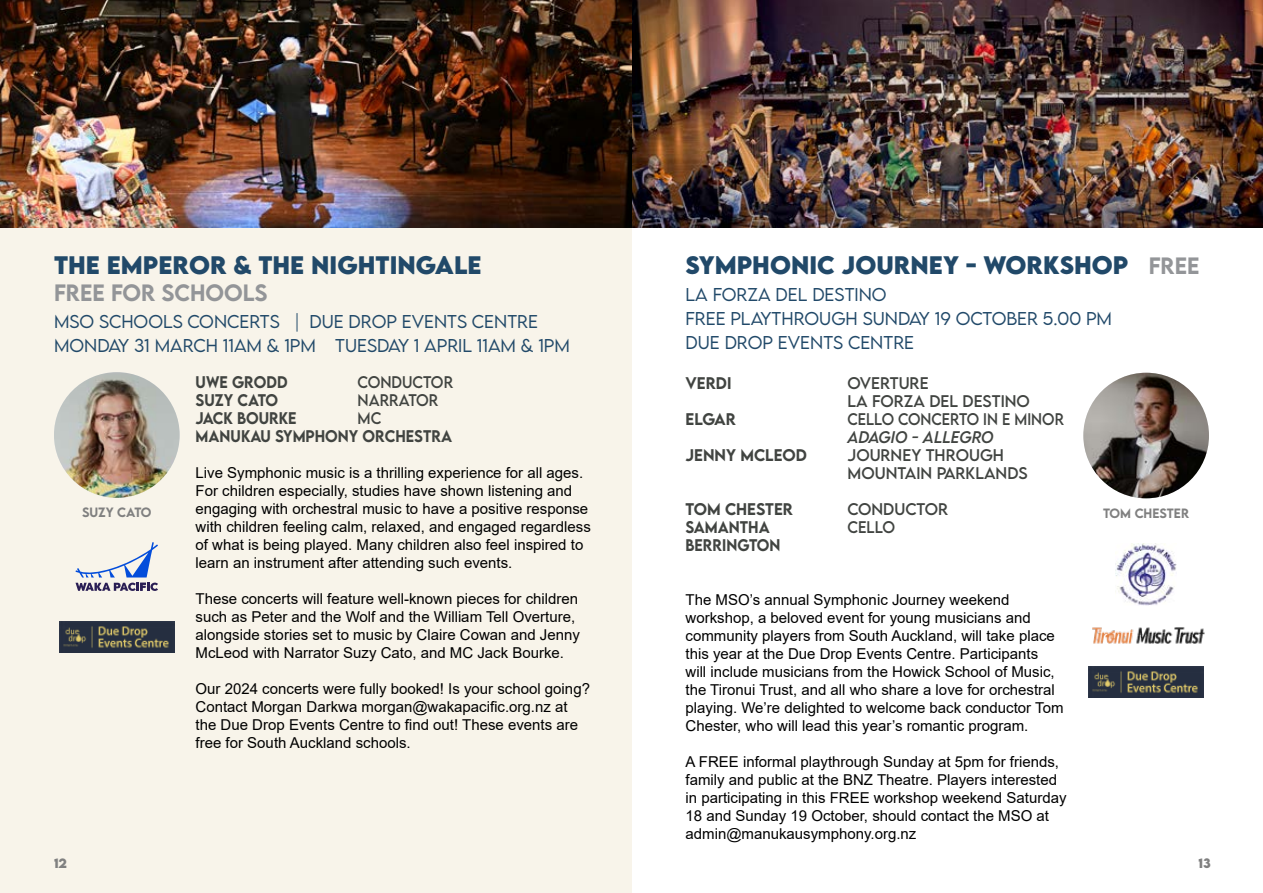
<style>
.page{position:relative;width:1263px;height:893px;background:#fff}
.page>*{position:absolute;margin:0;border:0;box-sizing:border-box;transform-origin:0 0}
.t1{font:700 22.5px "LEMONMILK";color:#214969}
.t2{font:500 21px "LEMONMILK";color:#939598}
.t3{font:300 16.5px/24px "LEMONMILK";color:#214969}
.t4{font:15px/18px "Arial";color:#000}
.t5{font:500 15px "LEMONMILK";color:#414441;scale:.95 1}
.t6{font:15px/18px "LEMONMILK";color:#414441}
.t7{font:500 15px "LEMONMILK";color:#414441}
.t8{font:15px "LEMONMILK";color:#414441;scale:.95 1}
.t9{font:15px "LEMONMILK";color:#414441;scale:.93 1}
.t10{font:italic 15px "LEMONMILK";color:#414441}
.t11{font:500 12px "LEMONMILK";color:#808080}
.t12{font:700 12px "LEMONMILK";color:#808080}
.s1{font-weight:500;font-size:21px;color:#939598}
</style>
<div class="page">
<div style="left:0;top:0;width:631px;height:893px;background:#f8f4ea"></div>
<img style="left:54px;top:372px;width:126px;height:126px;border-radius:63px">
<img style="left:1083px;top:373px;width:126px;height:125px;border-radius:63px">
<img style="left:1116px;top:543px;width:60px;height:62px">
<img style="left:1092px;top:627px;width:113px;height:17px">
<img style="left:1088px;top:667px;width:116px;height:30px">
<img style="left:0;top:0;width:1263px;height:228px">
<img style="left:59px;top:622px;width:116px;height:30px">
<svg style="left:76px;top:542px;width:82px;height:35px"></svg>
<svg style="left:76px;top:583px;width:82px;height:8px"></svg>
<h1 class="t1" style="left:54px;top:249px;width:429px">THE EMPEROR &amp; THE NIGHTINGALE</h1>
<h2 class="t2" style="left:54px;top:278px;width:73px">FREE FOR</h2>
<h2 class="t2" style="left:162px;top:278px;width:16px">SCHOOLS</h2>
<p class="t3" style="left:54px;top:309px;width:94px">MSO SCHOOL</p>
<p class="t3" style="left:173px;top:309px;width:367px">S CONCERTS | DUE DROP EVENTS CENTRE</p>
<p class="t3" style="left:54px;top:333px;width:55px">MONDAY</p>
<p class="t3" style="left:134px;top:333px;width:49px">31 MARCH</p>
<p class="t3" style="left:223px;top:333px;width:80px">11AM &amp; 1PM</p>
<p class="t3" style="left:335px;top:333px;width:44px">TUESDAY</p>
<p class="t3" style="left:414px;top:333px;width:143px">1 APRIL 11AM &amp; 1PM</p>
<h1 class="t1" style="left:685px;top:249px;width:516px">SYMPHONIC JOURNEY - WORKSHOP <span class="s1">FREE</span></h1>
<p class="t3" style="left:685px;top:282px;width:428px">LA FORZA DEL DESTINO<br>FREE PLAYTHROUGH SUN DAY 19 OCTOBER 5.00 PM<br>DUE DROP EVEN</p>
<p class="t3" style="left:823px;top:330px;width:90px">TS CENTRE</p>
<p class="t5" style="left:196px;top:373px;width:98px">UWE GRODD</p>
<p class="t8" style="left:358px;top:373px;width:23px">CONDUCTOR</p>
<p class="t5" style="left:196px;top:391px;width:88px">SUZY CATO</p>
<p class="t8" style="left:358px;top:391px;width:24px">NARRATOR</p>
<p class="t5" style="left:196px;top:409px;width:108px">JACK BOURKE</p>
<p class="t8" style="left:358px;top:409px;width:26px">MC</p>
<p class="t5" style="left:196px;top:427px;width:272px">MANUKAU SYMPHONY ORCHESTRA</p>
<p class="t4" style="left:196px;top:464px;width:397px">Live Symphonic music is a thrilling experience for all ages.<br>For children especially, studies have shown listening and engaging with orchestral music to have a positive response with children feeling calm, relaxed, and engaged regardless of what is being played. Many children also feel inspired to learn an instrument after attending such events.</p>
<p class="t4" style="left:196px;top:590px;width:386px">These concerts will feature well-known pieces for children such as Peter and the Wolf and the William Tell Overture, alongside stories set to music by Claire Cowan and Jenny McLeod with Narrator Suzy Cato, and MC Jack Bourke.</p>
<p class="t4" style="left:196px;top:680px;width:396px">Our 2024 concerts were fully booked! Is your school going?<br>Contact Morgan Darkwa morgan@wakapacific.org.nz at the Due Drop Events Centre to find out! These events are free for South Auckland schools.</p>
<p class="t7" style="left:685px;top:373px;width:47px">VERDI</p>
<p class="t6" style="left:847px;top:374px;width:184px">OVERTURE<br>LA FORZA DEL DESTINO</p>
<p class="t7" style="left:685px;top:409px;width:52px">ELGAR</p>
<p class="t9" style="left:847px;top:409px;width:234px">CELLO CONCERTO IN E MINOR</p>
<p class="t10" style="left:847px;top:427px;width:137px">ADAGIO - ALLEGRO</p>
<p class="t7" style="left:685px;top:445px;width:123px">JENNY MCLEOD</p>
<p class="t6" style="left:847px;top:446px;width:182px">JOURNEY THROUGH<br>MOUNTAIN PARKLANDS</p>
<p class="t7" style="left:685px;top:499px;width:109px">TOM CHESTER</p>
<p class="t6" style="left:847px;top:500px;width:22px">CONDUCTOR</p>
<p class="t5" style="left:685px;top:517px;width:90px">SAMANTHA</p>
<p class="t8" style="left:847px;top:517px;width:11px">CELLO</p>
<p class="t5" style="left:685px;top:535px;width:102px">BERRINGTON</p>
<p class="t11" style="left:82px;top:504px;width:71px">SUZY CATO</p>
<p class="t11" style="left:1103px;top:505px;width:88px">TOM CHESTER</p>
<p class="t4" style="left:685px;top:591px;width:379px">The MSO’s annual Symphonic Journey weekend workshop, a beloved event for young musicians and community players from South Auckland, will take place this year at the Due Drop Events Centre. Participants<br>will include musicians from the Howick School of Music, the Tironui Trust, and all who share a love for orchestral playing. We’re delighted to welcome back conductor Tom Chester, who will lead this year’s romantic program.</p>
<p class="t4" style="left:685px;top:753px;width:382px">A FREE informal playthrough Sunday at 5pm for friends, family and public at the BNZ Theatre. Players interested in participating in this FREE workshop weekend Saturday 18 and Sunday 19 October, should contact the MSO at admin@manukausymphony.org.nz</p>
<p class="t12" style="left:54px;top:855px;width:15px">12</p>
<p class="t12" style="left:1198px;top:855px;width:14px">13</p>
</div>
